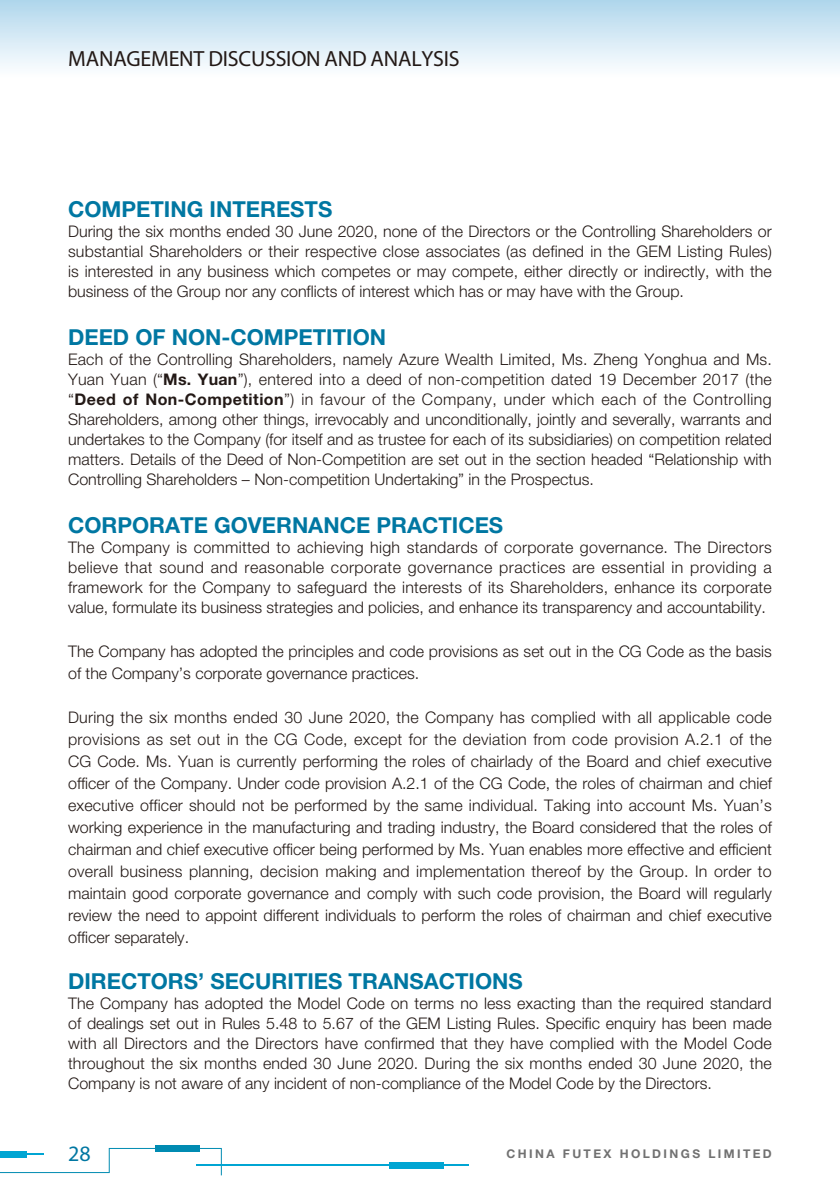
<style>
.page{position:relative;width:840px;height:1191px;background:#fff}
.page>*{position:absolute;margin:0;border:0;box-sizing:border-box;transform-origin:0 0}
.t1{font:700 22px "Helvetica Neue LT Std";color:#0077a2}
.t2{font:22px "Myriad Pro";letter-spacing:-.01em;color:#231916}
.t3{font:22px "Myriad Pro";color:#0077a2}
.t4{font:300 16px/20px "Helvetica Neue LT Std";color:#231916;text-align:justify}
.t5{font:700 12px "Helvetica Neue LT Std";letter-spacing:.2em;color:#717171}
.s1{font-weight:700}
</style>
<div class="page">
<div style="left:388px;top:1162px;width:55px;height:6px;background:#00a5d3"></div>
<div style="left:155px;top:1145px;width:45px;height:6px;background:#008bb2"></div>
<svg style="left:0;top:1148px;width:222px;height:27px"></svg>
<hr style="left:196px;top:1165px;width:272px;height:1px;background:#00a5d3">
<div style="left:0;top:0;width:839px;height:79px;background:linear-gradient(to bottom,#b0d6ec,#fff)"></div>
<h1 class="t2" style="left:68px;top:50px;width:393px">MANAGEMENT DISCUSSION AND ANALYSIS</h1>
<h1 class="t1" style="left:68px;top:201px;width:265px">COMPETING INTERESTS</h1>
<p class="t4" style="left:68px;top:223px;width:705px">During the six months ended 30 June 2020, none of the Directors or the Controlling Shareholders or substantial Shareholders or their respective close associates (as defined in the GEM Listing Rules) is interested in any business which competes or may compete, either directly or indirectly, with the business of the Group nor any conflicts of interest which has or may have with the Group.</p>
<h1 class="t1" style="left:68px;top:329px;width:319px">DEED OF NON-COMPETITION</h1>
<p class="t4" style="left:68px;top:351px;width:705px">Each of the Controlling Shareholders, namely Azure Wealth Limited, Ms. Zheng Yonghua and Ms.<br>Yuan Yuan (“<span class="s1">Ms. Yuan</span>”), entered into a deed of non-competition dated 19 December 2017 (the “<span class="s1">Deed of Non-Competition</span>”) in favour of the Company, under which each of the Controlling Shareholders, among other things, irrevocably and unconditionally, jointly and severally, warrants and undertakes to the Company (for itself and as trustee for each of its subsidiaries) on competition related matters. Details of the Deed of Non-Competition are set out in the section headed “Relationship with Controlling Shareholders – Non-competition Undertaking” in the Prospectus.</p>
<h1 class="t1" style="left:68px;top:517px;width:436px">CORPORATE GOVERNANCE PRACTICES</h1>
<p class="t4" style="left:68px;top:539px;width:705px">The Company is committed to achieving high standards of corporate governance. The Directors believe that sound and reasonable corporate governance practices are essential in providing a framework for the Company to safeguard the interests of its Shareholders, enhance its corporate value, formulate its business strategies and policies, and enhance its transparency and accountability.</p>
<p class="t4" style="left:68px;top:642px;width:704px;line-height:22px">The Company has adopted the principles and code provisions as set out in the CG Code as the basis of the Company’s corporate governance practices.</p>
<p class="t4" style="left:68px;top:708px;width:705px;line-height:22px">During the six months ended 30 June 2020, the Company has complied with all applicable code provisions as set out in the CG Code, except for the deviation from code provision A.2.1 of the CG Code. Ms. Yuan is currently performing the roles of chairlady of the Board and chief executive officer of the Company. Under code provision A.2.1 of the CG Code, the roles of chairman and chief executive officer should not be performed by the same individual. Taking into account Ms. Yuan’s working experience in the manufacturing and trading industry, the Board considered that the roles of chairman and chief executive officer being performed by Ms. Yuan enables more effective and efficient overall business planning, decision making and implementation thereof by the Group. In order to maintain good corporate governance and comply with such code provision, the Board will regularly review the need to appoint different individuals to perform the roles of chairman and chief executive officer separately.</p>
<h1 class="t1" style="left:68px;top:973px;width:456px">DIRECTORS’ SECURITIES TRANSACTIONS</h1>
<p class="t4" style="left:68px;top:995px;width:705px">The Company has adopted the Model Code on terms no less exacting than the required standard of dealings set out in Rules 5.48 to 5.67 of the GEM Listing Rules. Specific enquiry has been made with all Directors and the Directors have confirmed that they have complied with the Model Code throughout the six months ended 30 June 2020. During the six months ended 30 June 2020, the Company is not aware of any incident of non-compliance of the Model Code by the Directors.</p>
<h1 class="t3" style="left:68px;top:1145px;width:24px">28</h1>
<p class="t5" style="left:506px;top:1149px;width:267px">CHINA FUTEX HOLDINGS LIMITED</p>
</div>
